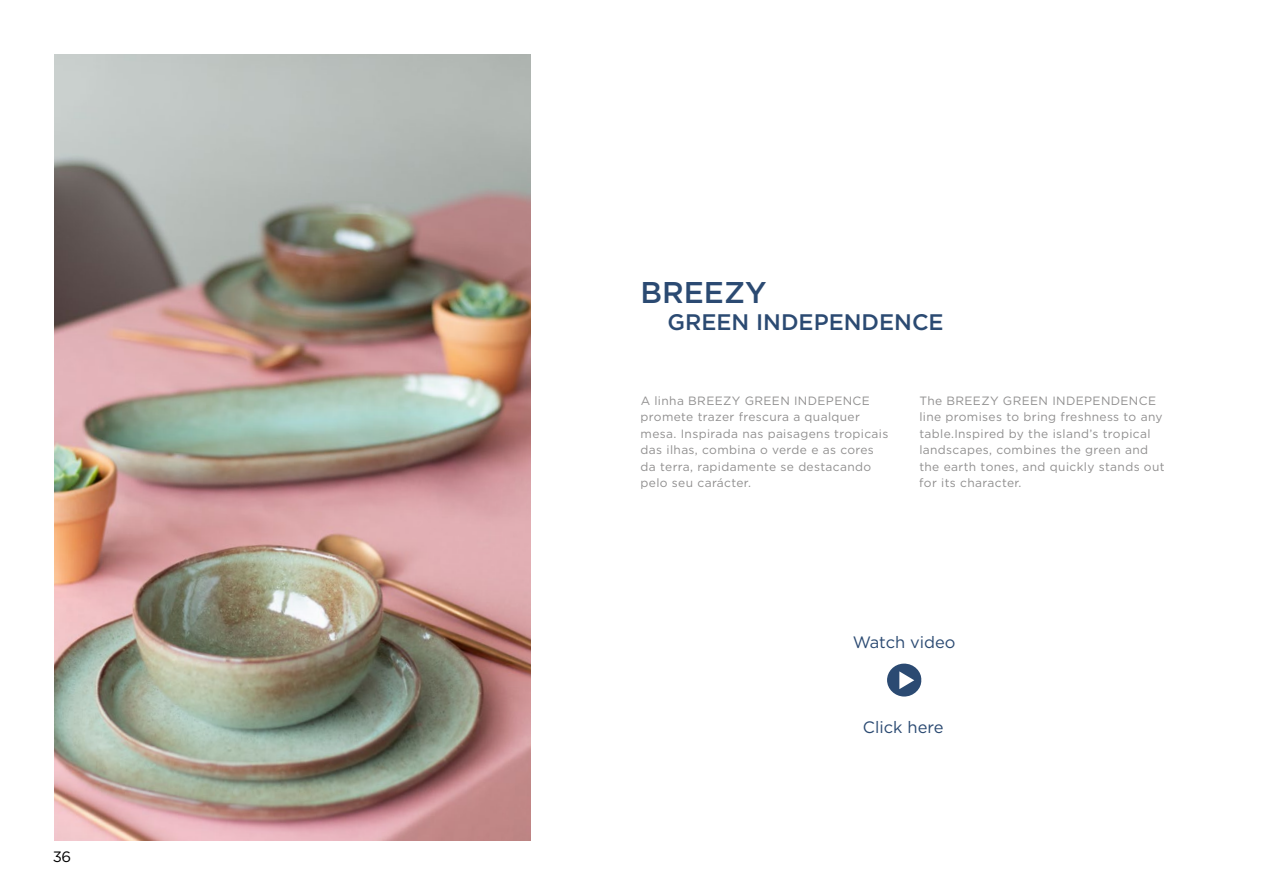
<style>
.page{position:relative;width:1263px;height:893px;background:#fff}
.page>*{position:absolute;margin:0;border:0;box-sizing:border-box;transform-origin:0 0}
.t1{font:500 30px "Gotham";color:#2b4a72}
.t2{font:500 22.5px "Gotham";color:#2b4a72}
.t3{font:16.5px "Gotham";color:#2b4a72}
.t4{font:15px "Gotham";color:#000}
.t5{font:12px/16.5px "Gotham";letter-spacing:.03em;color:#908f8f}
</style>
<div class="page">
<img style="left:54px;top:54px;width:476px;height:786px">
<svg style="left:887px;top:663px;width:35px;height:34px"></svg>
<p class="t4" style="left:53px;top:847px;width:20px">36</p>
<h1 class="t1" style="left:640px;top:272px;width:128px">BREEZY</h1>
<h2 class="t2" style="left:667px;top:307px;width:278px">GREEN INDEPENDENCE</h2>
<p class="t5" style="left:641px;top:392px;width:249px">A linha BREEZY GREEN INDEPENCE promete trazer frescura a qualquer mesa. Inspirada nas paisagens tropicais das ilhas, combina o verde e as cores da terra, rapidamente se destacando pelo seu carácter.</p>
<p class="t5" style="left:919px;top:392px;width:247px">The BREEZY GREEN INDEPENDENCE line promises to bring freshness to any table.Inspired by the island’s tropical landscapes, combines the green and the earth tones, and quickly stands out for its character.</p>
<h3 class="t3" style="left:853px;top:631px;width:104px">Watch video</h3>
<h3 class="t3" style="left:863px;top:716px;width:82px">Click here</h3>
</div>
